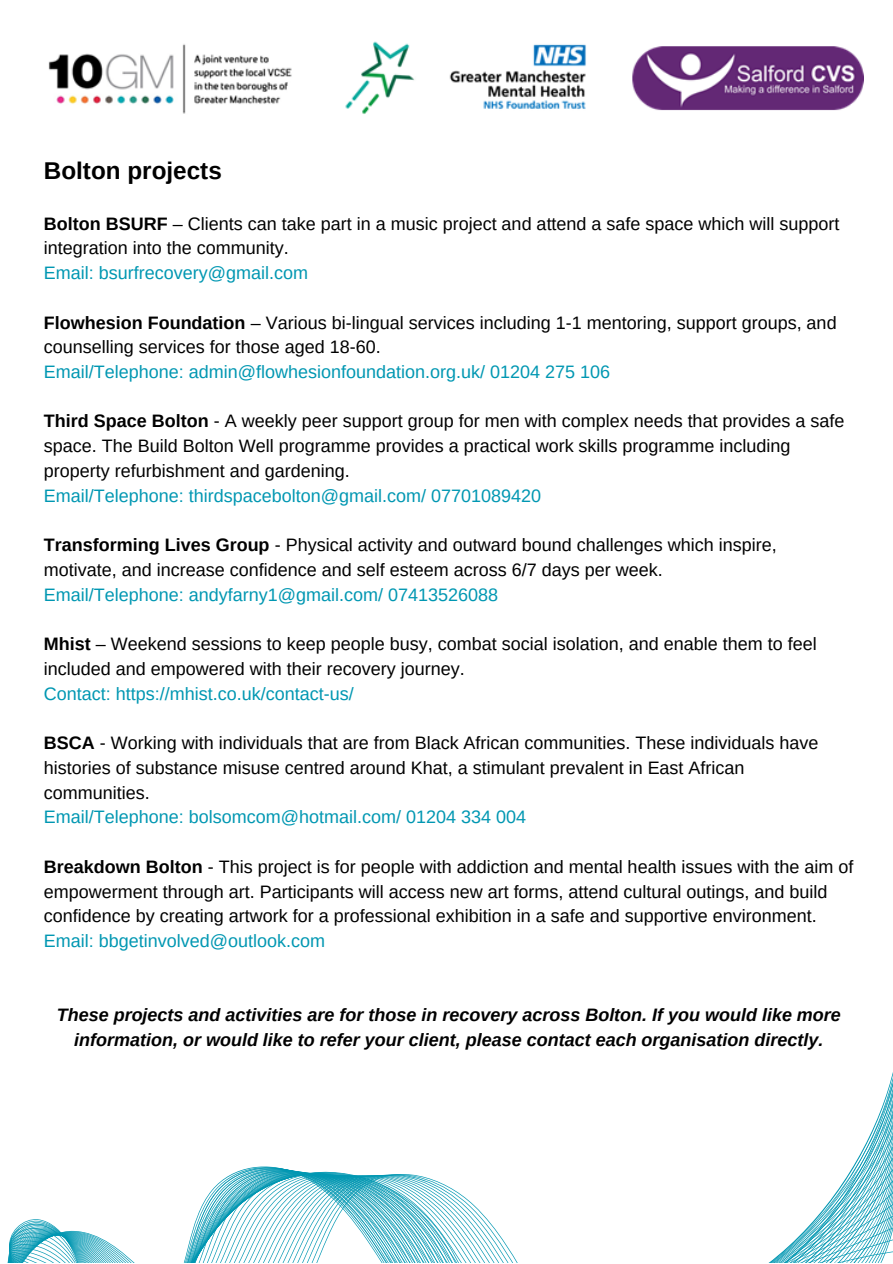
<style>
.page{position:relative;width:893px;height:1264px;background:#fff}
.page>*{position:absolute;margin:0;border:0;box-sizing:border-box;transform-origin:0 0}
.t1{font:700 24.3px "Arimo";color:#000}
.t2{font:18px/24.8px "Arimo";color:#000}
.t3{font:18px "Arimo";color:#0097b2}
.t4{font:italic 700 18px/24.8px "Arimo";color:#000;text-align:center}
.s1{font-weight:700}
</style>
<div class="page">
<svg style="left:8px;top:1171px;width:884px;height:91px"></svg>
<img style="left:48px;top:41px;width:815px;height:73px">
<p class="t1" style="left:44px;top:157px;width:179px">Bolton projects</p>
<p class="t2" style="left:44px;top:211px;width:797px"><span class="s1">Bolton BSURF</span> – Clients can take part in a music project and attend a safe space which will support integration into the community.</p>
<p class="t3" style="left:44px;top:263px;width:266px">Email: bsurfrecovery@gmail.com</p>
<p class="t2" style="left:44px;top:310px;width:794px"><span class="s1">Flowhesion Foundation</span> – Various bi-lingual services including 1-1 mentoring, support groups, and counselling services for those aged 18-60.</p>
<p class="t3" style="left:44px;top:362px;width:567px">Email/Telephone: admin@flowhesionfoundation.org.uk/ 01204 275 106</p>
<p class="t2" style="left:44px;top:409px;width:802px"><span class="s1">Third Space Bolton</span> - A weekly peer support group for men with complex needs that provides a safe space. The Build Bolton Well programme provides a practical work skills programme including property refurbishment and gardening.</p>
<p class="t3" style="left:44px;top:485px;width:498px">Email/Telephone: thirdspacebolton@gmail.com/ 07701089420</p>
<p class="t2" style="left:44px;top:532px;width:734px"><span class="s1">Transforming Lives Group</span> - Physical activity and outward bound challenges which inspire, motivate, and increase confidence and self esteem across 6/7 days per week.</p>
<p class="t3" style="left:44px;top:584px;width:455px">Email/Telephone: andyfarny1@gmail.com/ 07413526088</p>
<p class="t2" style="left:44px;top:631px;width:774px"><span class="s1">Mhist</span> – Weekend sessions to keep people busy, combat social isolation, and enable them to feel included and empowered with their recovery journey.</p>
<p class="t3" style="left:44px;top:683px;width:311px">Contact: https://mhist.co.uk/contact-us/</p>
<p class="t2" style="left:44px;top:730px;width:776px"><span class="s1">BSCA</span> - Working with individuals that are from Black African communities. These individuals have histories of substance misuse centred around Khat, a stimulant prevalent in East African communities.</p>
<p class="t3" style="left:44px;top:807px;width:483px">Email/Telephone: bolsomcom@hotmail.com/ 01204 334 004</p>
<p class="t2" style="left:44px;top:854px;width:811px"><span class="s1">Breakdown Bolton</span> - This project is for people with addiction and mental health issues with the aim of empowerment through art. Participants will access new art forms, attend cultural outings, and build confidence by creating artwork for a professional exhibition in a safe and supportive environment.</p>
<p class="t3" style="left:44px;top:930px;width:283px">Email: bbgetinvolved@outlook.com</p>
<p class="t4" style="left:57px;top:1002px;width:785px">These projects and activities are for those in recovery across Bolton. If you would like more information, or would like to refer your client, please contact each organisation directly.</p>
</div>
